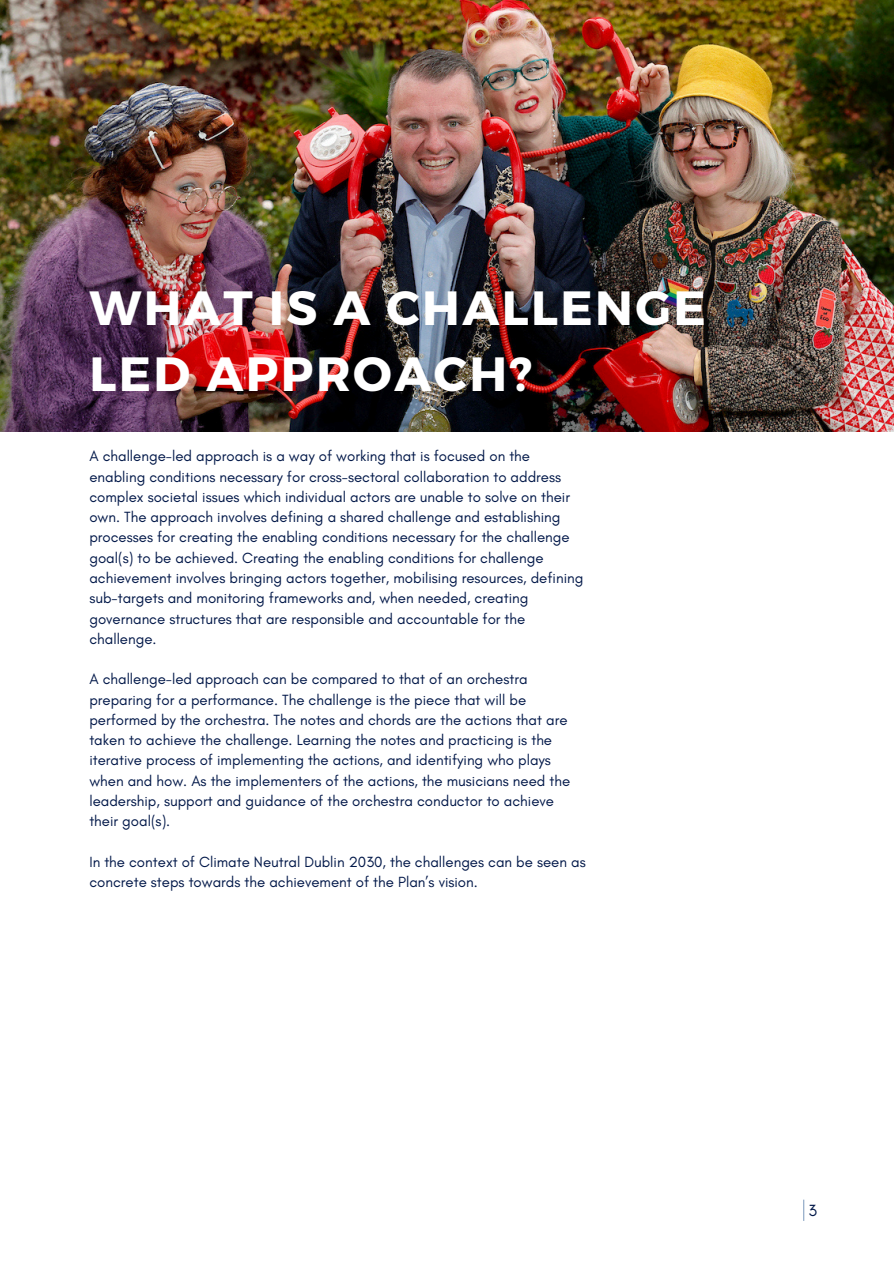
<style>
.page{position:relative;width:894px;height:1264px;background:#fff}
.page>*{position:absolute;margin:0;border:0;box-sizing:border-box;transform-origin:0 0}
.t1{font:700 48px/66.3px "Montserrat";letter-spacing:.05em;color:#fff}
.t2{font:16.5px "Glacial Indifference";color:#001748}
.t3{font:15px/20.2px "Glacial Indifference";color:#001748}
</style>
<div class="page">
<img style="left:0;top:0;width:893px;height:431px">
<svg style="left:803px;top:1199px;width:1px;height:21px"></svg>
<h1 class="t1" style="left:89px;top:272px;width:618px">WHAT IS A CHALLENGE<br>LED APPROACH?</h1>
<p class="t3" style="left:89px;top:446px;width:495px">A challenge-led approach is a way of working that is focused on the enabling conditions necessary for cross-sectoral collaboration to address complex societal issues which individual actors are unable to solve on their own. The approach involves defining a shared challenge and establishing processes for creating the enabling conditions necessary for the challenge goal(s) to be achieved. Creating the enabling conditions for challenge achievement involves bringing actors together, mobilising resources, defining sub-targets and monitoring frameworks and, when needed, creating governance structures that are responsible and accountable for the challenge.</p>
<p class="t3" style="left:89px;top:669px;width:482px">A challenge-led approach can be compared to that of an orchestra preparing for a performance. The challenge is the piece that will be performed by the orchestra. The notes and chords are the actions that are taken to achieve the challenge. Learning the notes and practicing is the iterative process of implementing the actions, and identifying who plays when and how. As the implementers of the actions, the musicians need the leadership, support and guidance of the orchestra conductor to achieve their goal(s).</p>
<p class="t3" style="left:89px;top:851px;width:498px">In the context of Climate Neutral Dublin 2030, the challenges can be seen as concrete steps towards the achievement of the Plan’s vision.</p>
<p class="t2" style="left:808px;top:1200px;width:10px">3</p>
</div>
